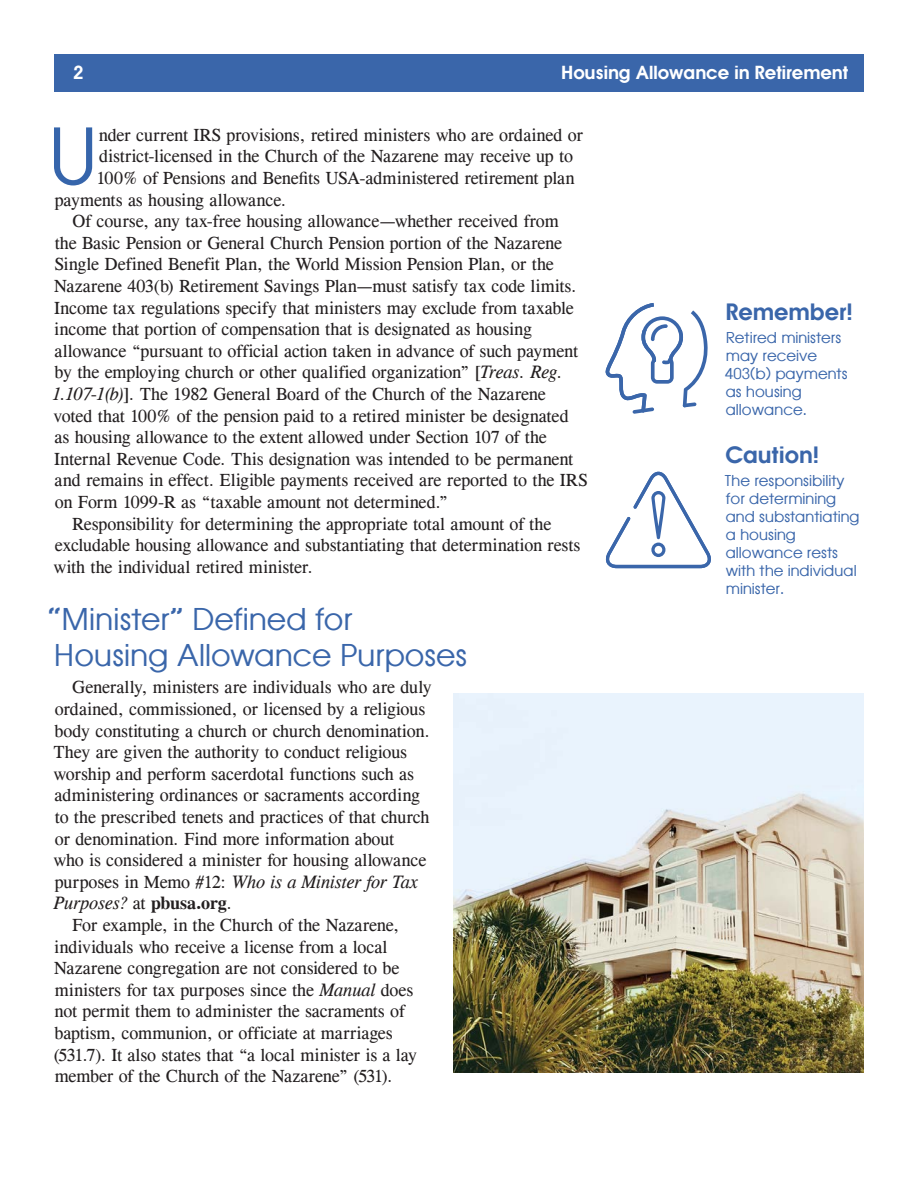
<style>
.page{position:relative;width:918px;height:1188px;background:#fff}
.page>*{position:absolute;margin:0;border:0;box-sizing:border-box;transform-origin:0 0}
.drop_cap{font:76.35px "Atlanta";color:#3665ab}
.main_head{font:30px/36px "Atlanta";color:#3a66aa}
.Pull_Quote_Head{font:600 22.5px "Atlanta";letter-spacing:.005em;color:#3a66aa}
.text{font:18px/21.6px "CG Times";letter-spacing:-.005em;color:#231f20}
.drop_cap-2{font:18px "CG Times";letter-spacing:-.005em;color:#231f20}
.t1{font:600 18px "Atlanta";color:#fff}
.Pull_Quote{font:15px/18px "Atlanta";color:#3a66aa}
.s1{font-style:italic}
.s2{font-weight:700}
</style>
<div class="page">
<div style="left:54px;top:54px;width:810px;height:37px;background:#3a66aa"></div>
<svg style="left:605px;top:472px;width:106px;height:96px"></svg>
<svg style="left:605px;top:303px;width:103px;height:111px"></svg>
<img style="left:453px;top:693px;width:411px;height:379px">
<p class="t1" style="left:73px;top:60px;width:12px">2</p>
<p class="t1" style="left:561px;top:60px;width:288px">Housing Allowance in Retirement</p>
<p class="drop_cap" style="left:48px;top:101px;width:52px">U</p>
<p class="drop_cap-2" style="left:99px;top:124px;width:486px">nder current IRS provisions, retired ministers who are ordained or</p>
<p class="drop_cap-2" style="left:99px;top:146px;width:476px">district-licensed in the Church of the Nazarene may receive up to</p>
<p class="drop_cap-2" style="left:97px;top:167px;width:479px">100% of Pensions and Benefits USA-administered retirement plan</p>
<p class="drop_cap-2" style="left:55px;top:189px;width:233px">payments as housing allowance.</p>
<p class="text" style="left:52px;top:210px;width:537px;text-indent:20px">Of course, any tax-free housing allowance—whether received from<br>the Basic Pension or General Church Pension portion of the Nazarene Single Defined Benefit Plan, the World Mission Pension Plan, or the Nazarene 403(b) Retirement Savings Plan—must satisfy tax code limits.<br>Income tax regulations specify that ministers may exclude from taxable income that portion of compensation that is designated as housing allowance “pursuant to official action taken in advance of such payment by the employing church or other qualified organization” [<span class="s1">Treas. Reg.<br>1.107-1(b)</span>]. The 1982 General Board of the Church of the Nazarene voted that 100% of the pension paid to a retired minister be designated<br>as housing allowance to the extent allowed under Section 107 of the Internal Revenue Code. This designation was intended to be permanent and remains in effect. Eligible payments received are reported to the IRS on Form 1099-R as “taxable amount not determined.”</p>
<p class="text" style="left:54px;top:513px;width:528px;text-indent:19px">Responsibility for determining the appropriate total amount of the excludable housing allowance and substantiating that determination rests with the individual retired minister.</p>
<p class="main_head" style="left:47px;top:600px;width:422px">“Minister” Defined for<br>Housing Allowance Purposes</p>
<p class="text" style="left:53px;top:677px;width:380px;text-indent:19px">Generally, ministers are individuals who are duly ordained, commissioned, or licensed by a religious body constituting a church or church denomination.<br>They are given the authority to conduct religious worship and perform sacerdotal functions such as administering ordinances or sacraments according to the prescribed tenets and practices of that church or denomination. Find more information about<br>who is considered a minister for housing allowance purposes in Memo #12: <span class="s1">Who is a Minister for Tax Purposes?</span> at <span class="s2">pbusa.org</span>.</p>
<p class="text" style="left:54px;top:914px;width:365px;text-indent:18px">For example, in the Church of the Nazarene, individuals who receive a license from a local Nazarene congregation are not considered to be ministers for tax purposes since the <span class="s1">Manual</span> does not permit them to administer the sacraments of baptism, communion, or officiate at marriages (531.7). It also states that “a local minister is a lay member of the Church of the Nazarene” (531).</p>
<p class="Pull_Quote_Head" style="left:725px;top:295px;width:129px">Remember!</p>
<p class="Pull_Quote" style="left:725px;top:328px;width:124px">Retired ministers may receive<br>403(b) payments as housing allowance.</p>
<p class="Pull_Quote_Head" style="left:725px;top:438px;width:95px">Caution!</p>
<p class="Pull_Quote" style="left:725px;top:471px;width:136px">The responsibility for determining and substantiating a housing allowance rests with the individual minister.</p>
</div>
